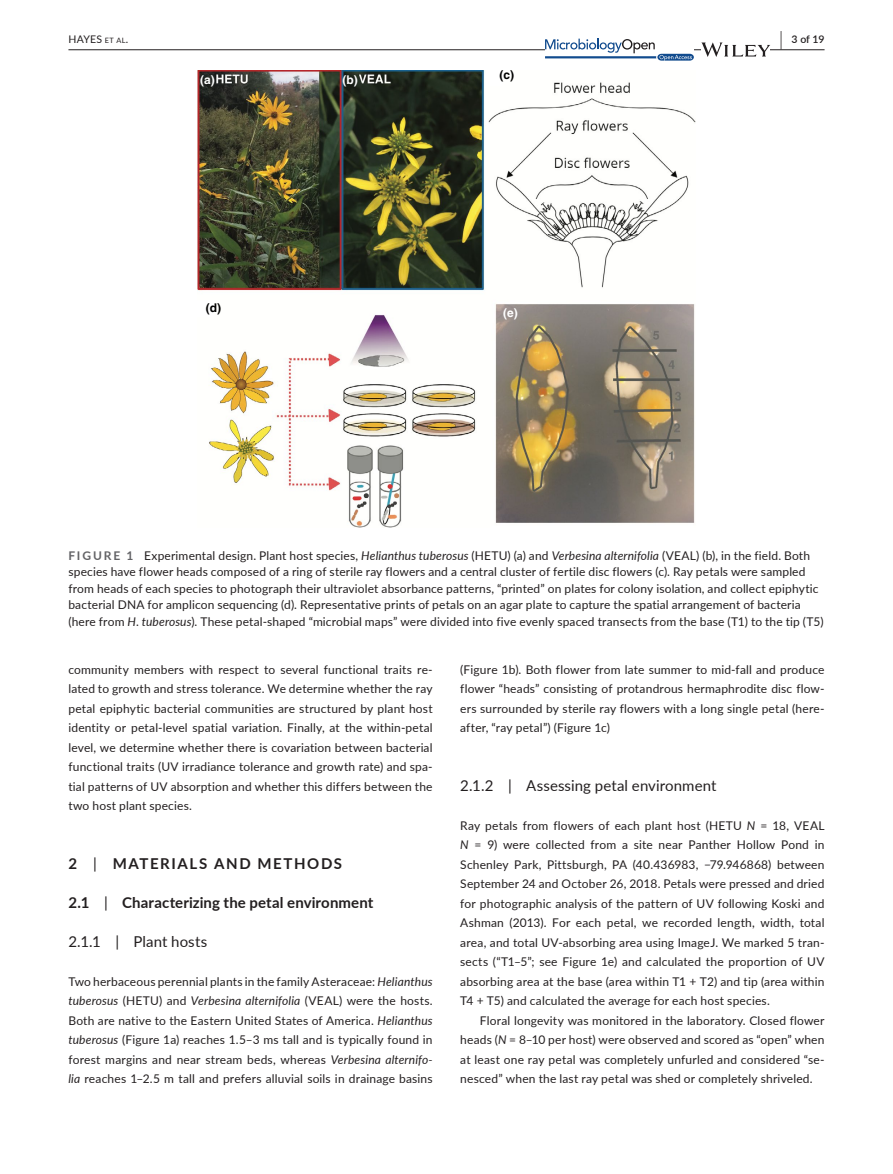
<style>
.page{position:relative;width:893px;height:1174px;background:#fff}
.page>*{position:absolute;margin:0;border:0;box-sizing:border-box;transform-origin:0 0}
.t1{font:15px "Lato";letter-spacing:.005em;color:#231f20}
.t2{font:700 15px "Lato";letter-spacing:.01em;color:#231f20}
.t3{font:700 15px "Lato";letter-spacing:.11em;color:#231f20}
.t4{font:12px/19.5px "Lato";letter-spacing:.015em;color:#231f20;text-align:justify}
.t5{font:700 12px "Helvetica";color:#fff}
.t6{font:700 12px "Helvetica";color:#000}
.t7{font:10.5px "Lato";letter-spacing:.025em;color:#231f20}
.t8{font:600 10.5px "Lato";color:#231f20}
.s1{font-size:7.35px}
.s2{font-size:19.5px}
.s3{font-weight:700;color:#636366}
.s4{font-style:italic}
.s5{font-weight:400}
</style>
<div class="page">
<hr style="left:68px;top:49px;width:756px;height:1px;background:#231f20">
<svg style="left:545px;top:39px;width:149px;height:22px"></svg>
<svg style="left:701px;top:42px;width:69px;height:15px"></svg>
<img style="left:198px;top:70px;width:497px;height:457px">
<p class="t7" style="left:68px;top:31px;width:61px">HAYES <span class="s1">et al</span>.</p>
<p class="t8" style="left:780px;top:31px;width:46px"><span class="s2">|</span> 3 of 19</p>
<p class="t5" style="left:200px;top:72px;width:16px">(a)</p>
<p class="t5" style="left:342px;top:72px;width:17px">(b)</p>
<p class="t6" style="left:500px;top:68px;width:16px">(c)</p>
<p class="t6" style="left:206px;top:301px;width:17px">(d)</p>
<p class="t5" style="left:503px;top:305px;width:16px">(e)</p>
<p class="t4" style="left:68px;top:546px;width:757px;line-height:16.5px;text-align:left"><span class="s3">FIGURE 1</span> Experimental design. Plant host species, <span class="s4">Helianthus tuberosus</span> (HETU) (a) and <span class="s4">Verbesina alternifolia</span> (VEAL) (b), in the field. Both species have flower heads composed of a ring of sterile ray flowers and a central cluster of fertile disc flowers (c). Ray petals were sampled from heads of each species to photograph their ultraviolet absorbance patterns, “printed” on plates for colony isolation, and collect epiphytic bacterial DNA for amplicon sequencing (d). Representative prints of petals on an agar plate to capture the spatial arrangement of bacteria (here from <span class="s4">H. tuberosus</span>). These petal-shaped “microbial maps” were divided into five evenly spaced transects from the base (T1) to the tip (T5)</p>
<p class="t4" style="left:68px;top:659px;width:366px">community members with respect to several functional traits re&shy;lated to growth and stress tolerance. We determine whether the ray petal epiphytic bacterial communities are structured by plant host identity or petal-level spatial variation. Finally, at the within-petal level, we determine whether there is covariation between bacterial functional traits (UV irradiance tolerance and growth rate) and spa&shy;tial patterns of UV absorption and whether this differs between the two host plant species.</p>
<p class="t3" style="left:68px;top:852px;width:275px">2 <span class="s5">|</span> MATERIALS AND METHODS</p>
<p class="t2" style="left:68px;top:891px;width:306px">2.1 <span class="s5">|</span> Characterizing the petal environment</p>
<p class="t1" style="left:68px;top:930px;width:140px">2.1.1 | Plant hosts</p>
<p class="t4" style="left:68px;top:971px;width:366px">Two herbaceous perennial plants in the family Asteraceae: <span class="s4">Helianthus tuberosus</span> (HETU) and <span class="s4">Verbesina alternifolia</span> (VEAL) were the hosts.<br>Both are native to the Eastern United States of America. <span class="s4">Helianthus tuberosus</span> (Figure 1a) reaches 1.5–3 ms tall and is typically found in forest margins and near stream beds, whereas <span class="s4">Verbesina alternifo&shy;lia</span> reaches 1–2.5 m tall and prefers alluvial soils in drainage basins</p>
<p class="t4" style="left:460px;top:659px;width:366px">(Figure 1b). Both flower from late summer to mid-fall and produce flower “heads” consisting of protandrous hermaphrodite disc flow&shy;ers surrounded by sterile ray flowers with a long single petal (here&shy;after, “ray petal”) (Figure 1c)</p>
<p class="t1" style="left:460px;top:774px;width:258px">2.1.2 | Assessing petal environment</p>
<p class="t4" style="left:460px;top:815px;width:366px">Ray petals from flowers of each plant host (HETU <span class="s4">N</span> = 18, VEAL <span class="s4">N</span> = 9) were collected from a site near Panther Hollow Pond in Schenley Park, Pittsburgh, PA (40.436983, −79.946868) between September 24 and October 26, 2018. Petals were pressed and dried for photographic analysis of the pattern of UV following Koski and Ashman (2013). For each petal, we recorded length, width, total area, and total UV-absorbing area using ImageJ. We marked 5 tran&shy;sects (“T1–5”; see Figure 1e) and calculated the proportion of UV absorbing area at the base (area within T1 + T2) and tip (area within T4 + T5) and calculated the average for each host species.</p>
<p class="t4" style="left:460px;top:1010px;width:366px;text-indent:19px">Floral longevity was monitored in the laboratory. Closed flower heads (<span class="s4">N</span> = 8–10 per host) were observed and scored as “open” when at least one ray petal was completely unfurled and considered “se&shy;nesced” when the last ray petal was shed or completely shriveled.</p>
</div>
